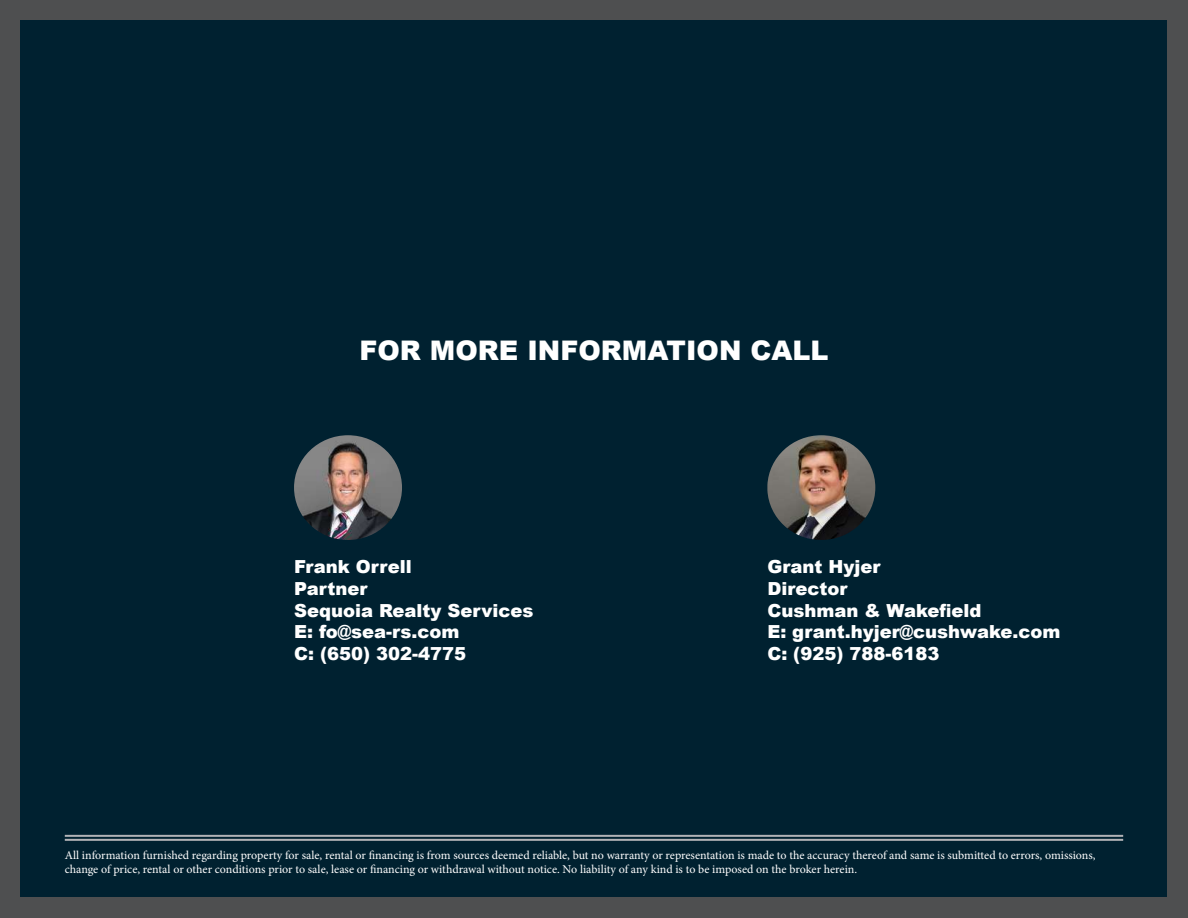
<style>
.page{position:relative;width:1188px;height:918px;background:#4e4f50}
.page>*{position:absolute;margin:0;border:0;box-sizing:border-box;transform-origin:0 0}
.t1{font:900 27px "Arial";color:#fff}
.t2{font:900 18px/21.6px "Arial";color:#fff}
.t3{font:12px/14.4px "Minion Pro";letter-spacing:-.005em;color:#fff}
</style>
<div class="page">
<div style="left:21px;top:21px;width:1146px;height:876px;background:#002130"></div>
<hr style="left:65px;top:835px;width:1058px;height:2px;background:#b2b3b7">
<hr style="left:65px;top:839px;width:1058px;height:2px;background:#b2b3b7">
<img style="left:294px;top:435px;width:108px;height:105px">
<img style="left:767px;top:435px;width:108px;height:105px">
<h1 class="t1" style="left:359px;top:330px;width:471px">FOR MORE INFORMATION CALL</h1>
<h2 class="t2" style="left:294px;top:556px;width:241px">Frank Orrell<br>Partner<br>Sequoia Realty Services<br>E: fo@sea-rs.com<br>C: (650) 302-4775</h2>
<h2 class="t2" style="left:767px;top:556px;width:295px">Grant Hyjer<br>Director<br>Cushman &amp; Wakefield<br>E: grant.hyjer@cushwake.com<br>C: (925) 788-6183</h2>
<p class="t3" style="left:65px;top:848px;width:1032px">All information furnished regarding property for sale, rental or financing is from sources deemed reliable, but no warranty or representation is made to the accuracy thereof and same is submitted to errors, omissions, change of price, rental or other conditions prior to sale, lease or financing or withdrawal without notice. No liability of any kind is to be imposed on the broker herein.</p>
</div>
